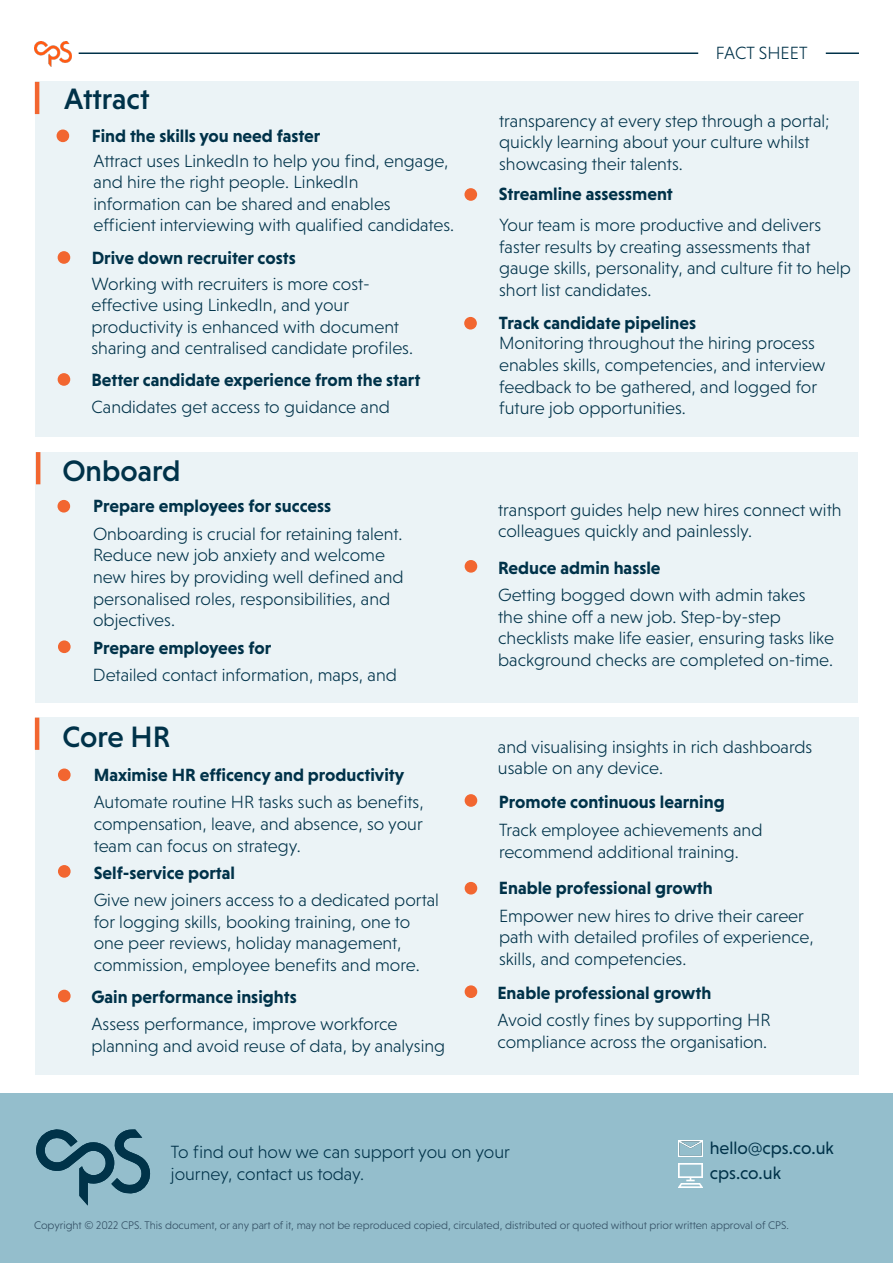
<style>
.page{position:relative;width:893px;height:1263px;background:#fff}
.page>*{position:absolute;margin:0;border:0;box-sizing:border-box;transform-origin:0 0}
.t1{font:500 30px "Niveau Grotesk";color:#003249}
.Body_Content{font:300 18px/21.6px "Niveau Grotesk";color:#003249}
.Body_Content-2{font:700 18px "Niveau Grotesk";color:#003249}
.t2{font:18px "Niveau Grotesk";color:#003249}
.t3{font:300 11.25px "Niveau Grotesk";color:#2f4b60}
.t4{font:300 11.25px "Niveau Grotesk";color:#57585a}
</style>
<div class="page">
<div style="left:35px;top:82px;width:824px;height:355px;background:#ebf3f6"></div>
<div style="left:35px;top:452px;width:823px;height:251px;background:#ebf3f6"></div>
<div style="left:35px;top:718px;width:824px;height:357px;background:#ebf3f6"></div>
<div style="left:0;top:1093px;width:893px;height:170px;background:#94becc"></div>
<img style="left:679px;top:1163px;width:24px;height:24px">
<img style="left:679px;top:1140px;width:24px;height:16px">
<svg style="left:36px;top:1129px;width:114px;height:76px"></svg>
<div style="left:59px;top:769px;width:11px;height:11px;background:#f26630;border-radius:50%"></div>
<div style="left:58px;top:768px;width:13px;height:13px;border:2px solid #f26630;border-radius:50%"></div>
<div style="left:59px;top:866px;width:11px;height:11px;background:#f26630;border-radius:50%"></div>
<div style="left:58px;top:865px;width:13px;height:13px;border:2px solid #f26630;border-radius:50%"></div>
<div style="left:59px;top:990px;width:11px;height:11px;background:#f26630;border-radius:50%"></div>
<div style="left:58px;top:990px;width:13px;height:12px;border:2px solid #f26630;border-radius:50%"></div>
<div style="left:465px;top:795px;width:11px;height:11px;background:#f26630;border-radius:50%"></div>
<div style="left:465px;top:794px;width:12px;height:13px;border:2px solid #f26630;border-radius:50%"></div>
<div style="left:465px;top:883px;width:11px;height:11px;background:#f26630;border-radius:50%"></div>
<div style="left:465px;top:882px;width:12px;height:12px;border:2px solid #f26630;border-radius:50%"></div>
<div style="left:465px;top:986px;width:11px;height:11px;background:#f26630;border-radius:50%"></div>
<div style="left:465px;top:985px;width:12px;height:13px;border:2px solid #f26630;border-radius:50%"></div>
<hr style="left:35px;top:82px;width:4px;height:32px;background:#f26630">
<hr style="left:36px;top:452px;width:4px;height:32px;background:#f26630">
<hr style="left:35px;top:718px;width:4px;height:32px;background:#f26630">
<div style="left:58px;top:374px;width:12px;height:11px;background:#f26630;border-radius:50%"></div>
<div style="left:58px;top:373px;width:12px;height:13px;border:2px solid #f26630;border-radius:50%"></div>
<div style="left:58px;top:252px;width:12px;height:11px;background:#f26630;border-radius:50%"></div>
<div style="left:58px;top:251px;width:12px;height:13px;border:2px solid #f26630;border-radius:50%"></div>
<div style="left:465px;top:189px;width:11px;height:11px;background:#f26630;border-radius:50%"></div>
<div style="left:464px;top:188px;width:13px;height:13px;border:2px solid #f26630;border-radius:50%"></div>
<div style="left:57px;top:130px;width:11px;height:11px;background:#f26630;border-radius:50%"></div>
<div style="left:57px;top:129px;width:12px;height:13px;border:2px solid #f26630;border-radius:50%"></div>
<div style="left:465px;top:318px;width:11px;height:11px;background:#f26630;border-radius:50%"></div>
<div style="left:464px;top:317px;width:13px;height:13px;border:2px solid #f26630;border-radius:50%"></div>
<img style="left:34px;top:41px;width:38px;height:26px">
<hr style="left:79px;top:53px;width:619px;height:1px;background:#003249">
<hr style="left:826px;top:53px;width:33px;height:1px;background:#003249">
<div style="left:465px;top:561px;width:11px;height:11px;background:#f26630;border-radius:50%"></div>
<div style="left:465px;top:560px;width:12px;height:13px;border:2px solid #f26630;border-radius:50%"></div>
<div style="left:58px;top:501px;width:11px;height:11px;background:#f26630;border-radius:50%"></div>
<div style="left:58px;top:500px;width:12px;height:12px;border:2px solid #f26630;border-radius:50%"></div>
<div style="left:59px;top:641px;width:11px;height:11px;background:#f26630;border-radius:50%"></div>
<div style="left:58px;top:640px;width:13px;height:13px;border:2px solid #f26630;border-radius:50%"></div>
<p class="t1" style="left:64px;top:81px;width:87px">Attract</p>
<p class="Body_Content-2" style="left:92px;top:125px;width:230px">Find the skills you need faster</p>
<p class="Body_Content" style="left:94px;top:150px;width:362px">Attract uses LinkedIn to help you find, engage, and hire the right people. LinkedIn<br>information can be shared and enables efficient interviewing with qualified candidates.</p>
<p class="Body_Content-2" style="left:92px;top:247px;width:205px">Drive down recruiter costs</p>
<p class="Body_Content" style="left:91px;top:273px;width:323px">Working with recruiters is more cost&shy;effective using LinkedIn, and your productivity is enhanced with document sharing and centralised candidate profiles.</p>
<p class="Body_Content-2" style="left:92px;top:369px;width:330px">Better candidate experience from the start</p>
<p class="Body_Content" style="left:91px;top:396px;width:300px">Candidates get access to guidance and</p>
<p class="t1" style="left:63px;top:454px;width:120px">Onboard</p>
<p class="Body_Content-2" style="left:93px;top:496px;width:240px">Prepare employees for success</p>
<p class="Body_Content" style="left:93px;top:523px;width:312px">Onboarding is crucial for retaining talent.<br>Reduce new job anxiety and welcome new hires by providing well defined and personalised roles, responsibilities, and objectives.</p>
<p class="Body_Content-2" style="left:93px;top:637px;width:180px">Prepare employees for</p>
<p class="Body_Content" style="left:93px;top:664px;width:305px">Detailed contact information, maps, and</p>
<p class="t1" style="left:63px;top:719px;width:109px">Core HR</p>
<p class="Body_Content-2" style="left:94px;top:764px;width:312px">Maximise HR efficency and productivity</p>
<p class="Body_Content" style="left:94px;top:791px;width:331px;text-align:justify">Automate routine HR tasks such as benefits, compensation, leave, and absence, so your team can focus on strategy.</p>
<p class="Body_Content-2" style="left:94px;top:862px;width:143px">Self-service portal</p>
<p class="Body_Content" style="left:94px;top:889px;width:347px">Give new joiners access to a dedicated portal for logging skills, booking training, one to one peer reviews, holiday management, commission, employee benefits and more.</p>
<p class="Body_Content-2" style="left:91px;top:986px;width:207px">Gain performance insights</p>
<p class="Body_Content" style="left:91px;top:1013px;width:355px">Assess performance, improve workforce planning and avoid reuse of data, by analysing</p>
<p class="Body_Content" style="left:716px;top:42px;width:93px">FACT SHEET</p>
<p class="Body_Content" style="left:499px;top:110px;width:332px">transparency at every step through a portal; quickly learning about your culture whilst showcasing their talents.</p>
<p class="Body_Content-2" style="left:499px;top:184px;width:176px">Streamline assessment</p>
<p class="Body_Content" style="left:499px;top:214px;width:353px">Your team is more productive and delivers faster results by creating assessments that gauge skills, personality, and culture fit to help short list candidates.</p>
<p class="Body_Content-2" style="left:499px;top:312px;width:199px">Track candidate pipelines</p>
<p class="Body_Content" style="left:499px;top:332px;width:328px">Monitoring throughout the hiring process enables skills, competencies, and interview feedback to be gathered, and logged for future job opportunities.</p>
<p class="Body_Content" style="left:498px;top:499px;width:345px">transport guides help new hires connect with colleagues quickly and painlessly.</p>
<p class="Body_Content-2" style="left:498px;top:557px;width:164px">Reduce admin hassle</p>
<p class="Body_Content" style="left:498px;top:584px;width:337px">Getting bogged down with admin takes the shine off a new job. Step-by-step checklists make life easier, ensuring tasks like background checks are completed on-time.</p>
<p class="Body_Content" style="left:498px;top:735px;width:316px">and visualising insights in rich dashboards usable on any device.</p>
<p class="Body_Content-2" style="left:499px;top:791px;width:227px">Promote continuous learning</p>
<p class="Body_Content" style="left:499px;top:819px;width:265px">Track employee achievements and recommend additional training.</p>
<p class="Body_Content-2" style="left:499px;top:878px;width:215px">Enable professional growth</p>
<p class="Body_Content" style="left:499px;top:905px;width:316px">Empower new hires to drive their career path with detailed profiles of experience, skills, and competencies.</p>
<p class="Body_Content-2" style="left:497px;top:982px;width:215px">Enable professional growth</p>
<p class="Body_Content" style="left:497px;top:1009px;width:274px">Avoid costly fines by supporting HR compliance across the organisation.</p>
<p class="Body_Content" style="left:171px;top:1141px;width:341px">To find out how we can support you on your journey, contact us today.</p>
<p class="t2" style="left:710px;top:1137px;width:126px">hello@cps.co.uk</p>
<p class="t2" style="left:710px;top:1162px;width:73px">cps.co.uk</p>
<p class="t4" style="left:113px;top:1218px;width:729px">0 CPS. This document, or any part of it, may not be re produced copied, circulated and / or distributed nor quo ed without prior written approval of CPS.</p>
<p class="t3" style="left:34px;top:1219px;width:756px">Copyright © 2022 CPS. This document, or any part of it, may not be reproduced copied, circulated, distributed or quoted without prior written approval of CPS.</p>
</div>
